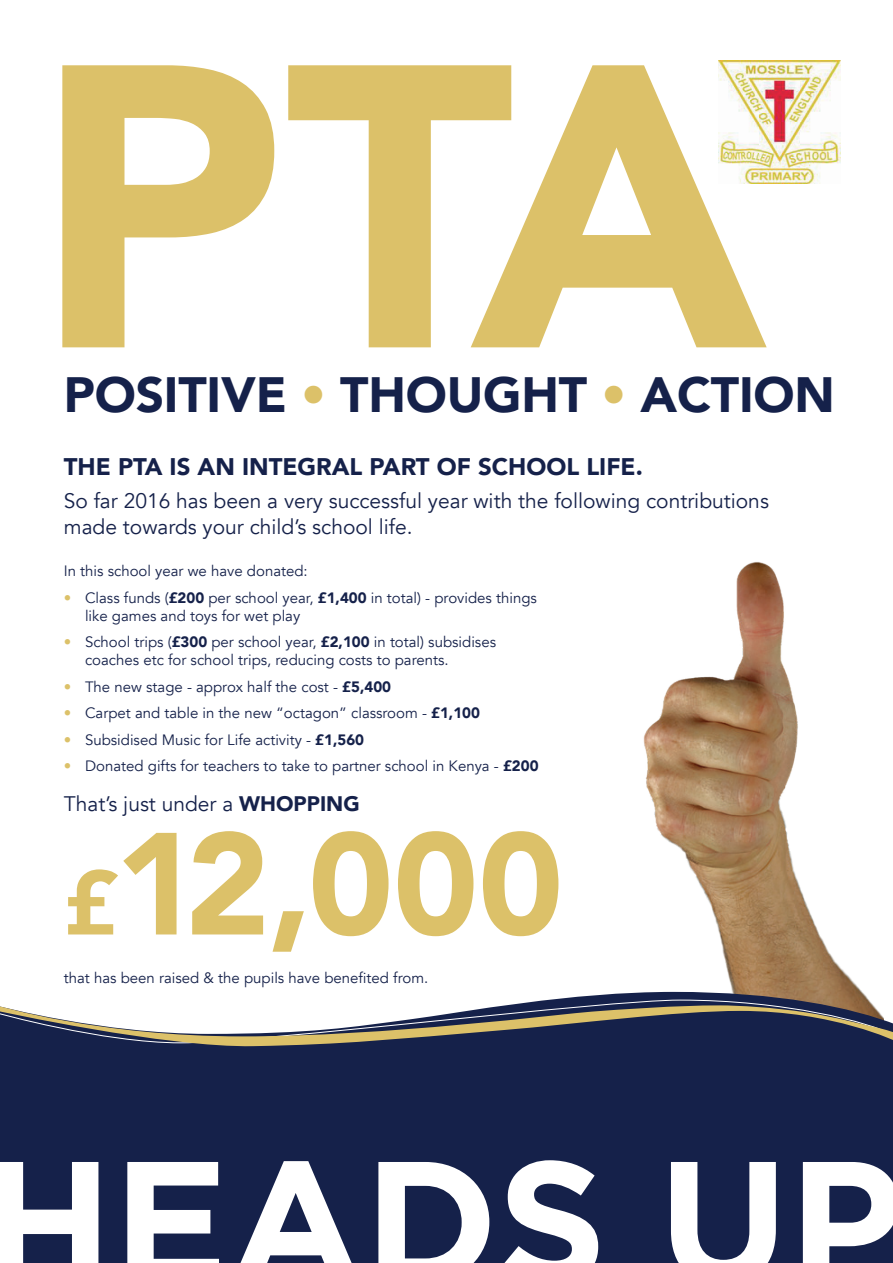
<style>
.page{position:relative;width:893px;height:1263px;background:#fff}
.page>*{position:absolute;margin:0;border:0;box-sizing:border-box;transform-origin:0 0}
.t1{font:900 398.4px "Avenir";color:#dcc169}
.t2{font:900 143.55px "Avenir";color:#dcc169}
.t3{font:900 49.5px "Avenir";letter-spacing:-.005em;color:#15214a}
.t4{font:900 24px "Avenir";color:#15214a}
.t5{font:21px/25.2px "Avenir";color:#15214a}
.t6{font:15px/18px "Avenir";color:#15214a}
.s1{color:#dcc169}
.s2{font-weight:900}
.s3{font-size:90.3px}
</style>
<div class="page">
<img style="left:643px;top:562px;width:219px;height:430px">
<div style="left:0;top:992px;width:893px;height:271px;background:#15214a"></div>
<svg style="left:0;top:999px;width:893px;height:49px"></svg>
<svg style="left:0;top:1162px;width:98px;height:101px"></svg>
<svg style="left:127px;top:1162px;width:92px;height:101px"></svg>
<svg style="left:232px;top:1161px;width:128px;height:102px"></svg>
<svg style="left:378px;top:1162px;width:111px;height:101px"></svg>
<svg style="left:503px;top:1160px;width:95px;height:103px"></svg>
<svg style="left:671px;top:1162px;width:105px;height:101px"></svg>
<svg style="left:803px;top:1162px;width:90px;height:101px"></svg>
<img style="left:718px;top:61px;width:123px;height:122px">
<h1 class="t1" style="left:34px;top:-133px;width:734px">PTA</h1>
<h3 class="t3" style="left:64px;top:352px;width:773px">POSITIVE <span class="s1">•</span> THOUGHT <span class="s1">•</span> ACTION</h3>
<h3 class="t4" style="left:64px;top:446px;width:581px">THE PTA IS AN INTEGRAL PART OF SCHOOL LIFE.</h3>
<h3 class="t5" style="left:64px;top:489px;width:707px">So far 2016 has been a very successful year with the following contributions made towards your child’s school life.</h3>
<p class="t6" style="left:64px;top:562px;width:246px">In this school year we have donated:</p>
<p class="t6" style="left:85px;top:589px;width:453px;text-indent:-21px"><span class="s1">•</span> Class funds (<span class="s2">£200</span> per school year, <span class="s2">£1,400</span> in total) - provides things like games and toys for wet play</p>
<p class="t6" style="left:85px;top:633px;width:413px;text-indent:-21px"><span class="s1">•</span> School trips (<span class="s2">£300</span> per school year, <span class="s2">£2,100</span> in total) subsidises coaches etc for school trips, reducing costs to parents.</p>
<p class="t6" style="left:64px;top:678px;width:329px"><span class="s1">•</span> The new stage - approx half the cost - <span class="s2">£5,400</span></p>
<p class="t6" style="left:64px;top:704px;width:418px"><span class="s1">•</span> Carpet and table in the new “octagon” classroom - <span class="s2">£1,100</span></p>
<p class="t6" style="left:64px;top:731px;width:302px"><span class="s1">•</span> Subsidised Music for Life activity - <span class="s2">£1,560</span></p>
<p class="t6" style="left:64px;top:757px;width:476px"><span class="s1">•</span> Donated gifts for teachers to take to partner school in Kenya - <span class="s2">£200</span></p>
<h3 class="t5" style="left:64px;top:791px;width:297px">That’s just under a <span class="s2">WHOPPING</span></h3>
<h2 class="t2" style="left:64px;top:761px;width:501px"><span class="s3">£</span>12,000</h2>
<p class="t6" style="left:64px;top:969px;width:366px">that has been raised &amp; the pupils have benefited from.</p>
</div>
